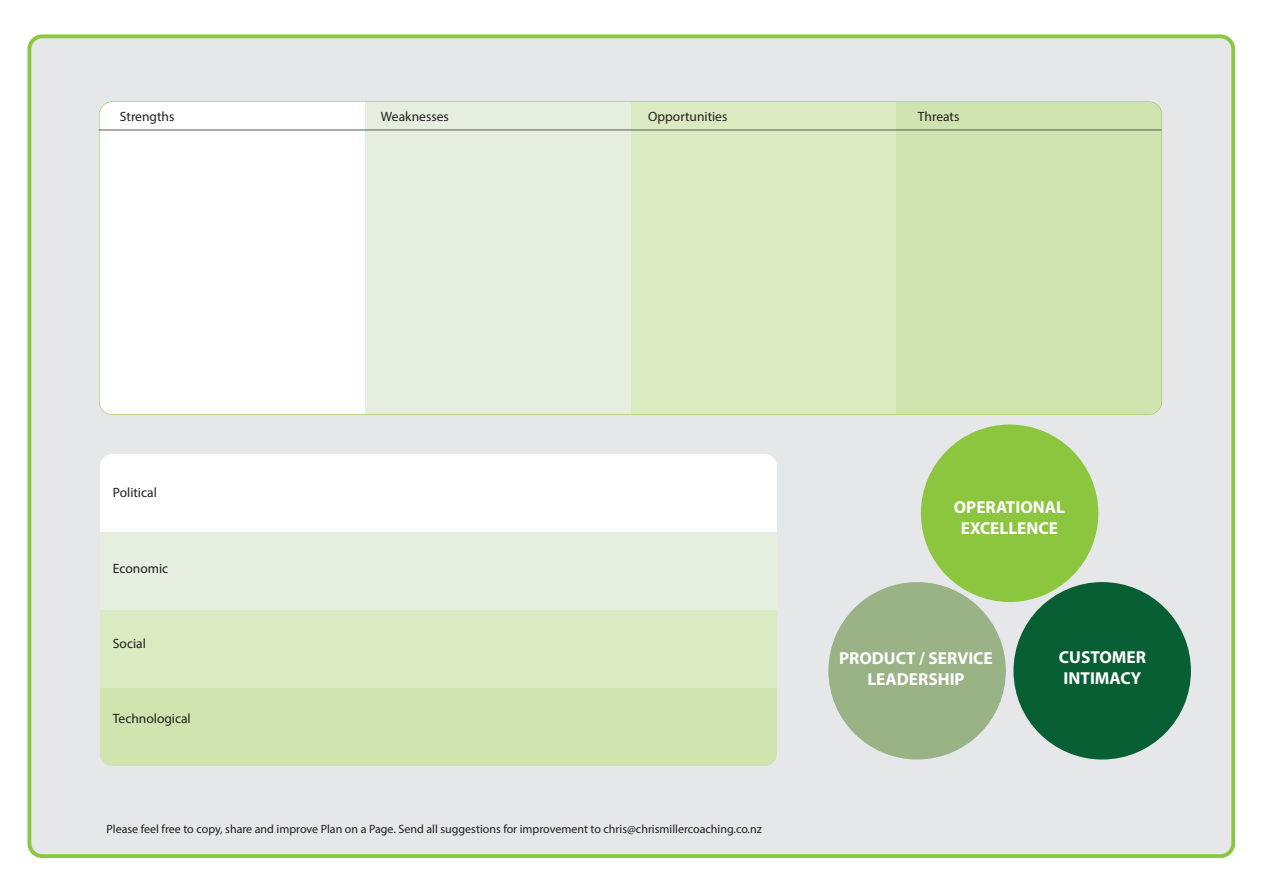
<style>
.page{position:relative;width:1263px;height:893px;background:#fff}
.page>*{position:absolute;margin:0;border:0;box-sizing:border-box;transform-origin:0 0}
.t1{font:700 17.4px/20.9px "Myriad Pro";color:#fff;text-align:center}
.t2{font:13.5px "Myriad Pro";color:#231f20}
.t3{font:12px "Myriad Pro";color:#231f20}
</style>
<div class="page">
<div style="left:29px;top:36px;width:1204px;height:820px;background:#e6e7e9;border-radius:13px"></div>
<div style="left:27px;top:34px;width:1208px;height:824px;border:4px solid #8bc63e;border-radius:13px"></div>
<div style="left:921px;top:424px;width:177px;height:178px;background:#8bc63e;border-radius:50%"></div>
<div style="left:828px;top:582px;width:178px;height:177px;background:#99b386;border-radius:50%"></div>
<div style="left:1013px;top:582px;width:178px;height:177px;background:#095f34;border-radius:50%"></div>
<div style="left:100px;top:102px;width:265px;height:312px;background:#fff"></div>
<div style="left:365px;top:102px;width:266px;height:312px;background:#e6eedf"></div>
<div style="left:631px;top:102px;width:265px;height:312px;background:#daeac1"></div>
<div style="left:896px;top:102px;width:265px;height:312px;background:#cfe4ae"></div>
<div style="left:101px;top:454px;width:676px;height:78px;background:#fff"></div>
<div style="left:101px;top:532px;width:676px;height:78px;background:#e6eedf"></div>
<div style="left:101px;top:610px;width:676px;height:78px;background:#daeac1"></div>
<div style="left:101px;top:688px;width:676px;height:78px;background:#cfe4ae"></div>
<hr style="left:99px;top:129px;width:1062px;height:1px;background:#59595b">
<p class="t2" style="left:120px;top:109px;width:56px">Strengths</p>
<p class="t2" style="left:381px;top:109px;width:69px">Weaknesses</p>
<p class="t2" style="left:648px;top:109px;width:81px">Opportunities</p>
<p class="t2" style="left:918px;top:109px;width:43px">Threats</p>
<p class="t2" style="left:113px;top:485px;width:45px">Political</p>
<p class="t2" style="left:113px;top:560px;width:57px">Economic</p>
<p class="t2" style="left:113px;top:635px;width:35px">Social</p>
<p class="t2" style="left:113px;top:710px;width:79px">Technological</p>
<p class="t3" style="left:106px;top:822px;width:657px">Please feel free to copy, share and improve Plan on a Page. Send all suggestions for improvement to chris@chrismillercoaching.co.nz</p>
<h1 class="t1" style="left:954px;top:496px;width:113px">OPERATIONAL<br>EXCELLENCE</h1>
<h1 class="t1" style="left:839px;top:647px;width:155px">PRODUCT / SERVICE<br>LEADERSHIP</h1>
<h1 class="t1" style="left:1059px;top:646px;width:89px;text-align:left">CUSTOMER<br>INTIMACY</h1>
</div>
